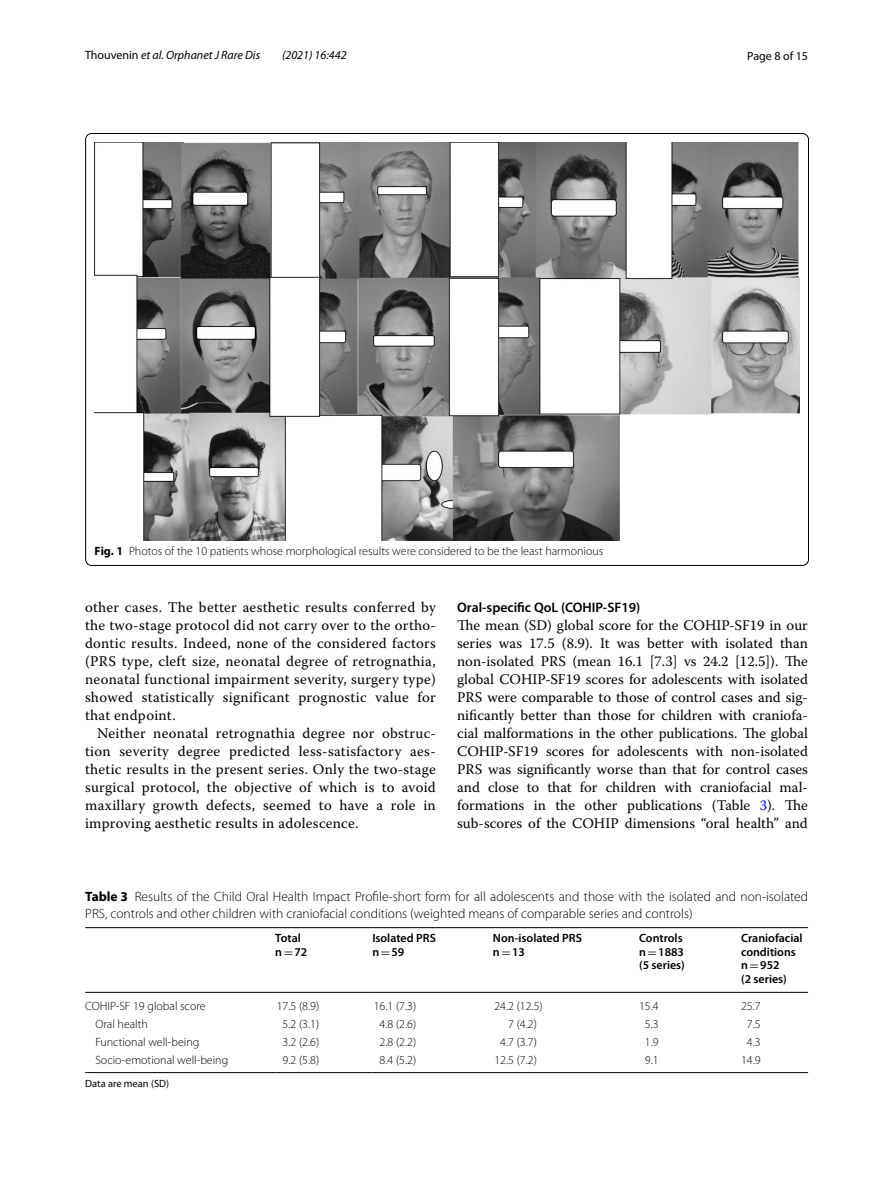
<style>
.page{position:relative;width:893px;height:1187px;background:#fff}
.page>*{position:absolute;margin:0;border:0;box-sizing:border-box;transform-origin:0 0}
.t1{font:14.7px/18px "Warnock Pro";letter-spacing:.02em;color:#000;text-align:justify}
.t2{font:600 13.8px "Myriad Pro";color:#000}
.t3{font:300 13.5px/16.5px "Myriad Pro";color:#000}
.t4{font:300 12px "Myriad Pro";color:#000}
.t5{font:600 12px/13.5px "Myriad Pro";color:#000}
.t6{font:italic 12px "Myriad Pro";color:#000}
.t7{font:12px "Myriad Pro";color:#000}
.t8{font:10.5px "Myriad Pro";color:#000}
.s1{font-style:normal}
.s2{font-weight:700}
.s3{color:#00f}
.s4{font-family:"MTSY";font-weight:400}
</style>
<div class="page">
<img style="left:94px;top:142px;width:706px;height:398px">
<hr style="left:85px;top:927px;width:190px;height:1px;background:#000">
<hr style="left:85px;top:992px;width:190px;height:1px;background:#000">
<hr style="left:275px;top:927px;width:97px;height:1px;background:#000">
<hr style="left:275px;top:992px;width:97px;height:1px;background:#000">
<hr style="left:372px;top:927px;width:121px;height:1px;background:#000">
<hr style="left:372px;top:992px;width:121px;height:1px;background:#000">
<hr style="left:493px;top:927px;width:146px;height:1px;background:#000">
<hr style="left:493px;top:992px;width:146px;height:1px;background:#000">
<hr style="left:639px;top:927px;width:102px;height:1px;background:#000">
<hr style="left:639px;top:992px;width:102px;height:1px;background:#000">
<hr style="left:741px;top:927px;width:67px;height:1px;background:#000">
<hr style="left:741px;top:992px;width:67px;height:1px;background:#000">
<hr style="left:85px;top:1072px;width:190px;height:1px;background:#000">
<hr style="left:275px;top:1072px;width:97px;height:1px;background:#000">
<hr style="left:372px;top:1072px;width:121px;height:1px;background:#000">
<hr style="left:493px;top:1072px;width:146px;height:1px;background:#000">
<hr style="left:639px;top:1072px;width:102px;height:1px;background:#000">
<hr style="left:741px;top:1072px;width:67px;height:1px;background:#000">
<p class="t6" style="left:85px;top:48px;width:177px"><span class="s1">Thouvenin</span> et al. Orphanet J Rare Dis</p>
<p class="t6" style="left:282px;top:48px;width:66px">(2021) 16:442</p>
<p class="t7" style="left:747px;top:48px;width:62px">Page 8 of 15</p>
<p class="t4" style="left:95px;top:544px;width:510px"><span class="s2">Fig. 1</span> Photos of the 10 patients whose morphological results were considered to be the least harmonious</p>
<p class="t1" style="left:85px;top:598px;width:352px">other cases. The better aesthetic results conferred by the two-stage protocol did not carry over to the ortho&shy;dontic results. Indeed, none of the considered factors (PRS type, cleft size, neonatal degree of retrognathia, neonatal functional impairment severity, surgery type) showed statistically significant prognostic value for that endpoint.</p>
<p class="t1" style="left:85px;top:724px;width:352px;text-indent:12px">Neither neonatal retrognathia degree nor obstruc&shy;tion severity degree predicted less-satisfactory aes&shy;thetic results in the present series. Only the two-stage surgical protocol, the objective of which is to avoid maxillary growth defects, seemed to have a role in improving aesthetic results in adolescence.</p>
<p class="t2" style="left:457px;top:598px;width:185px">Oral‑specific QoL (COHIP‑SF19)</p>
<p class="t1" style="left:457px;top:615px;width:352px">The mean (SD) global score for the COHIP-SF19 in our series was 17.5 (8.9). It was better with isolated than non-isolated PRS (mean 16.1 [7.3] vs 24.2 [12.5]). The global COHIP-SF19 scores for adolescents with isolated PRS were comparable to those of control cases and sig&shy;nificantly better than those for children with craniofa&shy;cial malformations in the other publications. The global COHIP-SF19 scores for adolescents with non-isolated PRS was significantly worse than that for control cases and close to that for children with craniofacial mal&shy;formations in the other publications (Table <span class="s3">3</span>). The sub-scores of the COHIP dimensions “oral health” and</p>
<p class="t3" style="left:85px;top:888px;width:724px"><span class="s2">Table 3</span> Results of the Child Oral Health Impact Profile-short form for all adolescents and those with the isolated and non-isolated<br>PRS, controls and other children with craniofacial conditions (weighted means of comparable series and controls)</p>
<p class="t5" style="left:275px;top:930px;width:34px">Total n<span class="s4">=</span>72</p>
<p class="t5" style="left:372px;top:930px;width:65px">Isolated PRS n<span class="s4">=</span>59</p>
<p class="t5" style="left:493px;top:930px;width:91px">Non-isolated PRS n<span class="s4">=</span>13</p>
<p class="t5" style="left:639px;top:930px;width:47px">Controls n<span class="s4">=</span>1883 (5 series)</p>
<p class="t5" style="left:741px;top:930px;width:63px">Craniofacial conditions n<span class="s4">=</span>952<br>(2 series)</p>
<p class="t4" style="left:85px;top:998px;width:122px">COHIP-SF 19 global score</p>
<p class="t4" style="left:277px;top:998px;width:44px">17.5 (8.9)</p>
<p class="t4" style="left:374px;top:998px;width:44px">16.1 (7.3)</p>
<p class="t4" style="left:494px;top:998px;width:50px">24.2 (12.5)</p>
<p class="t4" style="left:639px;top:998px;width:21px">15.4</p>
<p class="t4" style="left:741px;top:998px;width:21px">25.7</p>
<p class="t4" style="left:95px;top:1016px;width:54px">Oral health</p>
<p class="t4" style="left:283px;top:1016px;width:38px">5.2 (3.1)</p>
<p class="t4" style="left:380px;top:1016px;width:38px">4.8 (2.6)</p>
<p class="t4" style="left:508px;top:1016px;width:30px">7 (4.2)</p>
<p class="t4" style="left:645px;top:1016px;width:15px">5.3</p>
<p class="t4" style="left:747px;top:1016px;width:15px">7.5</p>
<p class="t4" style="left:95px;top:1035px;width:105px">Functional well-being</p>
<p class="t4" style="left:283px;top:1035px;width:38px">3.2 (2.6)</p>
<p class="t4" style="left:380px;top:1035px;width:38px">2.8 (2.2)</p>
<p class="t4" style="left:500px;top:1035px;width:38px">4.7 (3.7)</p>
<p class="t4" style="left:645px;top:1035px;width:15px">1.9</p>
<p class="t4" style="left:747px;top:1035px;width:15px">4.3</p>
<p class="t4" style="left:95px;top:1053px;width:134px">Socio-emotional well-being</p>
<p class="t4" style="left:283px;top:1053px;width:38px">9.2 (5.8)</p>
<p class="t4" style="left:380px;top:1053px;width:38px">8.4 (5.2)</p>
<p class="t4" style="left:494px;top:1053px;width:44px">12.5 (7.2)</p>
<p class="t4" style="left:645px;top:1053px;width:15px">9.1</p>
<p class="t4" style="left:741px;top:1053px;width:21px">14.9</p>
<p class="t8" style="left:85px;top:1076px;width:85px">Data are mean (SD)</p>
</div>
